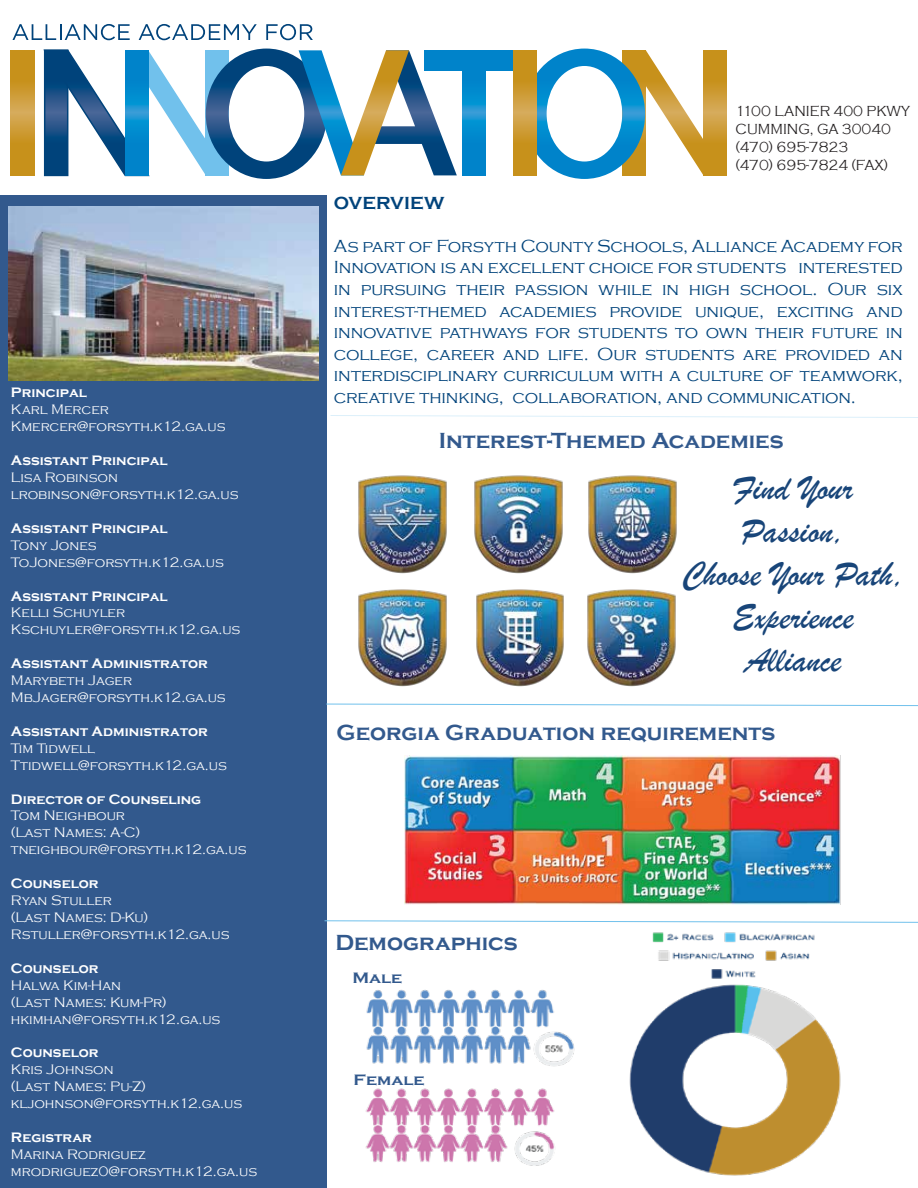
<style>
.page{position:relative;width:918px;height:1188px;background:#fff}
.page>*{position:absolute;margin:0;border:0;box-sizing:border-box;transform-origin:0 0}
.t1{font:36px/43.2px "Brush Script";color:#184579;text-align:center}
.t2{font:700 22.5px "Copperplate Gothic";color:#32598d}
.t3{font:300 18px/21.6px "Copperplate Gothic";letter-spacing:-.01em;color:#00437b;text-align:justify}
.t4{font:700 18px "Copperplate Gothic";letter-spacing:-.005em;color:#00437b}
.t5{font:700 15.45px "Copperplate Gothic";color:#32598d;scale:1.12 1}
.t6{font:300 15px/18px "Copperplate Gothic";color:#231f20;scale:.91 1}
.t7{font:300 14.1px/17px "Copperplate Gothic";color:#fff}
.t8{font:700 14.1px "Copperplate Gothic";color:#fff}
</style>
<div class="page">
<div style="left:0;top:195px;width:327px;height:993px;background:#32598d"></div>
<svg style="left:414px;top:416px;width:423px;height:1px"></svg>
<img style="left:9px;top:206px;width:310px;height:175px">
<svg style="left:524px;top:49px;width:202px;height:130px"></svg>
<svg style="left:11px;top:50px;width:23px;height:125px;background:#ca972b"></svg>
<svg style="left:462px;top:71px;width:23px;height:104px;background:#058acd"></svg>
<div style="left:424px;top:50px;width:98px;height:21px;background:#0083ca"></div>
<svg style="left:43px;top:49px;width:414px;height:130px"></svg>
<svg style="left:514px;top:50px;width:23px;height:125px;background:#ca972b"></svg>
<svg style="left:13px;top:24px;width:117px;height:16px"></svg>
<svg style="left:139px;top:24px;width:118px;height:16px"></svg>
<svg style="left:266px;top:24px;width:47px;height:16px"></svg>
<img style="left:404px;top:755px;width:436px;height:149px">
<svg style="left:326px;top:704px;width:592px;height:2px"></svg>
<svg style="left:325px;top:921px;width:195px;height:1px"></svg>
<img style="left:365px;top:989px;width:155px;height:174px">
<img style="left:358px;top:475px;width:89px;height:99px">
<img style="left:358px;top:589px;width:89px;height:98px">
<img style="left:474px;top:475px;width:89px;height:99px">
<img style="left:476px;top:589px;width:88px;height:98px">
<img style="left:588px;top:475px;width:89px;height:99px">
<img style="left:587px;top:589px;width:89px;height:98px">
<img style="left:520px;top:903px;width:398px;height:273px">
<p class="t8" style="left:11px;top:385px;width:78px">Principal</p>
<p class="t7" style="left:11px;top:402px;width:216px">Karl Mercer<br>Kmercer@forsyth.k12.ga.us</p>
<p class="t8" style="left:11px;top:453px;width:158px">Assistant Principal</p>
<p class="t7" style="left:11px;top:469px;width:229px">Lisa Robinson lrobinson@forsyth.k12.ga.us</p>
<p class="t8" style="left:11px;top:520px;width:158px">Assistant Principal</p>
<p class="t7" style="left:11px;top:537px;width:214px">Tony Jones<br>ToJones@forsyth.k12.ga.us</p>
<p class="t8" style="left:11px;top:588px;width:158px">Assistant Principal</p>
<p class="t7" style="left:11px;top:605px;width:231px">Kelli Schuyler<br>Kschuyler@forsyth.k12.ga.us</p>
<p class="t8" style="left:11px;top:656px;width:198px">Assistant Administrator</p>
<p class="t7" style="left:11px;top:672px;width:216px">Marybeth Jager<br>MbJager@forsyth.k12.ga.us</p>
<p class="t8" style="left:11px;top:723px;width:198px">Assistant Administrator</p>
<p class="t7" style="left:11px;top:740px;width:217px">Tim Tidwell<br>Ttidwell@forsyth.k12.ga.us</p>
<p class="t8" style="left:11px;top:791px;width:192px">Director of Counseling</p>
<p class="t7" style="left:11px;top:808px;width:237px">Tom Neighbour<br>(Last Names: A-C) tneighbour@forsyth.k12.ga.us</p>
<p class="t8" style="left:11px;top:876px;width:89px">Counselor</p>
<p class="t7" style="left:11px;top:892px;width:220px">Ryan Stuller<br>(Last Names: D-Ku)<br>Rstuller@forsyth.k12.ga.us</p>
<p class="t8" style="left:11px;top:960px;width:89px">Counselor</p>
<p class="t7" style="left:11px;top:977px;width:211px">Halwa Kim-Han<br>(Last Names: Kum-Pr) hkimhan@forsyth.k12.ga.us</p>
<p class="t8" style="left:11px;top:1045px;width:89px">Counselor</p>
<p class="t7" style="left:11px;top:1061px;width:233px">Kris Johnson<br>(Last Names: Pu-Z) kljohnson@forsyth.k12.ga.us</p>
<p class="t8" style="left:11px;top:1129px;width:83px">Registrar</p>
<p class="t7" style="left:11px;top:1146px;width:248px">Marina Rodriguez mrodriguez0@forsyth.k12.ga.us</p>
<p class="t6" style="left:736px;top:102px;width:193px">1100 LANIER 400 PKWY<br>CUMMING, GA 30040 (470) 695-7823<br>(470) 695-7824 (FAX)</p>
<p class="t4" style="left:334px;top:193px;width:112px">OVERVIEW</p>
<p class="t3" style="left:334px;top:235px;width:570px">As part of Forsyth County Schools, Alliance Academy for Innovation is an excellent choice for students interested in pursuing their passion while in high school. Our six interest-themed academies provide unique, exciting and innovative pathways for students to own their future in college, career and life. Our students are provided an interdisciplinary curriculum with a culture of teamwork, creative thinking, collaboration, and communication.</p>
<h2 class="t2" style="left:439px;top:428px;width:346px">Interest-Themed Academies</h2>
<h1 class="t1" style="left:682px;top:467px;width:224px">Find Your<br>Passion,<br>Choose Your Path,<br>Experience<br>Alliance</h1>
<h2 class="t2" style="left:336px;top:720px;width:440px">Georgia Graduation requirements</h2>
<h2 class="t2" style="left:335px;top:930px;width:184px">Demographics</h2>
<p class="t5" style="left:352px;top:969px;width:46px">Male</p>
<p class="t5" style="left:354px;top:1071px;width:65px">Female</p>
</div>
